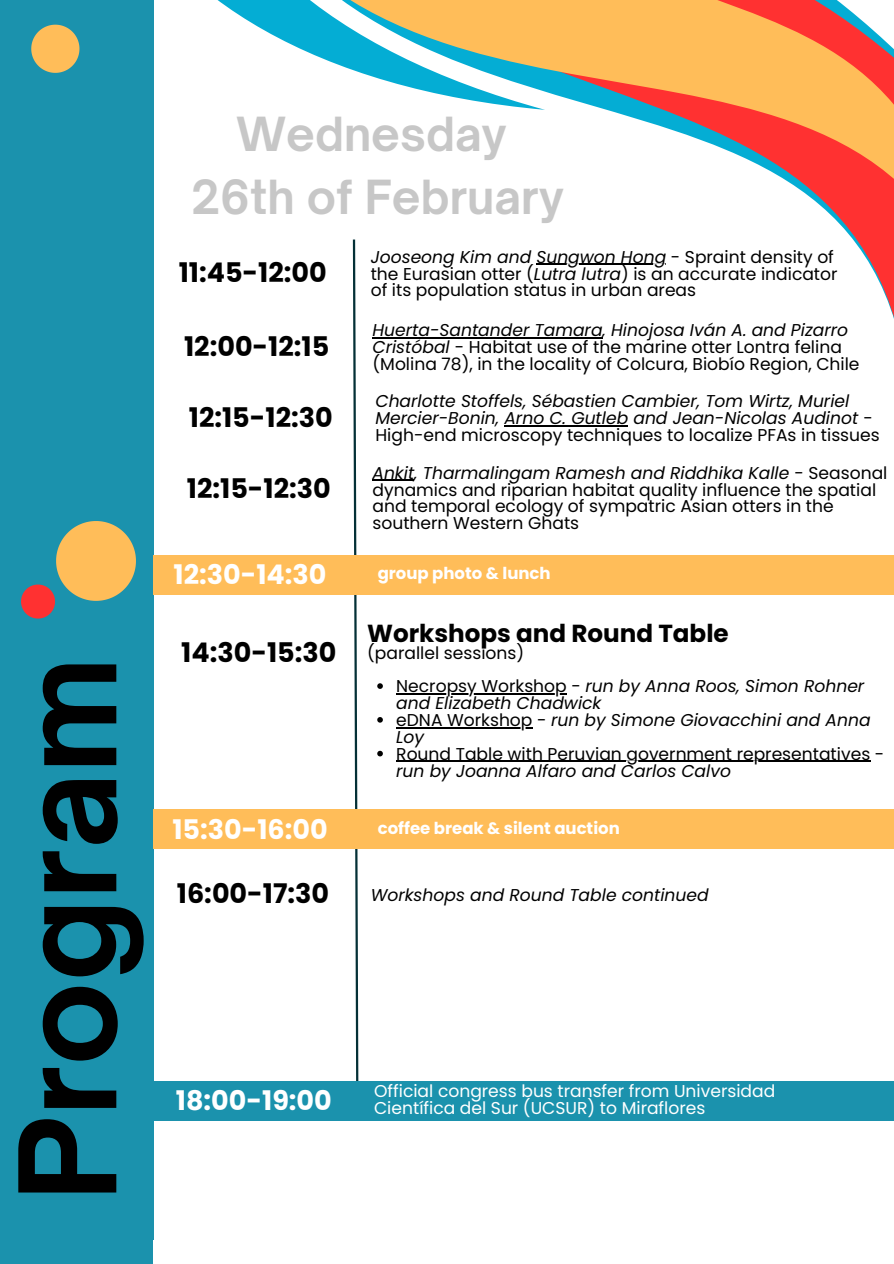
<style>
.page{position:relative;width:894px;height:1264px;background:#fff}
.page>*{position:absolute;margin:0;border:0;box-sizing:border-box;transform-origin:0 0}
.t1{font:700 128.4px "Open Sauce One";color:#000}
.t2{font:700 45px/63px "Open Sauce One";color:#c7c7c7;text-align:center}
.t3{font:700 27px "Poppins";color:#000}
.t4{font:700 27px "Poppins";color:#fff}
.t5{font:700 24.6px "Poppins";color:#000}
.t6{font:17.1px/16.8px "Poppins";color:#000}
.t7{font:italic 17.1px/16.8px "Poppins";color:#000}
.t8{font:17.1px/16.8px "Poppins";color:#fff}
.t9{font:700 16.5px "Poppins";color:#fff}
.s1{font-style:normal}
.s2{font-style:italic}
</style>
<div class="page">
<svg style="left:153px;top:0;width:740px;height:551px"></svg>
<svg style="left:153px;top:0;width:429px;height:204px"></svg>
<svg style="left:153px;top:0;width:355px;height:44px"></svg>
<div style="left:0;top:0;width:153px;height:1263px;background:#1b92ad"></div>
<svg style="left:21px;top:521px;width:115px;height:97px"></svg>
<svg style="left:31px;top:25px;width:48px;height:48px"></svg>
<svg style="left:377px;top:683px;width:6px;height:6px"></svg>
<hr style="left:396px;top:693px;width:170px;height:1px;background:#000">
<svg style="left:377px;top:717px;width:6px;height:5px"></svg>
<hr style="left:396px;top:727px;width:136px;height:1px;background:#000">
<svg style="left:377px;top:750px;width:6px;height:6px"></svg>
<hr style="left:396px;top:761px;width:474px;height:1px;background:#000">
<hr style="left:536px;top:264px;width:130px;height:1px;background:#000">
<svg style="left:351px;top:237px;width:8px;height:844px"></svg>
<div style="left:0;top:1081px;width:893px;height:40px;background:#1b92ad"></div>
<div style="left:153px;top:809px;width:740px;height:40px;background:#ffbd59"></div>
<div style="left:153px;top:554px;width:740px;height:40px;background:#ffbd59"></div>
<hr style="left:372px;top:337px;width:230px;height:1px;background:#000">
<hr style="left:504px;top:425px;width:124px;height:1px;background:#000">
<hr style="left:372px;top:480px;width:42px;height:1px;background:#000">
<p class="t1" style="left:-12px;top:1201px;width:546px;rotate:-90deg">Program</p>
<p class="t2" style="left:191px;top:103px;width:374px">Wednesday<br>26th of February</p>
<h5 class="t3" style="left:179px;top:254px;width:149px">11:45-12:00</h5>
<h3 class="t3" style="left:184px;top:327px;width:147px">12:00-12:15</h3>
<h4 class="t3" style="left:189px;top:398px;width:145px">12:15-12:30</h4>
<p class="t3" style="left:187px;top:470px;width:145px">12:15-12:30</p>
<h3 class="t7" style="left:370px;top:248px;width:464px">Jooseong Kim and Sungwon Hong <span class="s1">- Spraint density of</span></h3>
<h3 class="t6" style="left:370px;top:265px;width:468px">the Eurasian otter (<span class="s2">Lutra lutra</span>) is an accurate indicator of its population status in urban areas</h3>
<p class="t6" style="left:372px;top:322px;width:488px"><span class="s2">Huerta-Santander Tamara, Hinojosa Iván A. and Pizarro<br>Cristóbal</span> - Habitat use of the marine otter Lontra felina (Molina 78), in the locality of Colcura, Biobío Region, Chile</p>
<p class="t7" style="left:375px;top:393px;width:505px">Charlotte Stoffels, Sébastien Cambier, Tom Wirtz, Muriel<br>Mercier-Bonin, Arno C. Gutleb and Jean-Nicolas Audinot <span class="s1">-<br>High-end microscopy techniques to localize PFAs in tissues</span></p>
<h3 class="t6" style="left:372px;top:464px;width:516px"><span class="s2">Ankit, Tharmalingam Ramesh and Riddhika Kalle</span> - Seasonal dynamics and riparian habitat quality influence the spatial and temporal ecology of sympatric Asian otters in the southern Western Ghats</h3>
<p class="t4" style="left:173px;top:556px;width:154px">12:30-14:30</p>
<h2 class="t9" style="left:377px;top:562px;width:174px">group photo &amp; lunch</h2>
<h3 class="t3" style="left:181px;top:634px;width:157px">14:30-15:30</h3>
<h1 class="t5" style="left:367px;top:615px;width:363px">Workshops and Round Table</h1>
<h1 class="t6" style="left:367px;top:644px;width:158px">(parallel sessions)</h1>
<p class="t7" style="left:396px;top:678px;width:469px"><span class="s1">Necropsy Workshop -</span> run by Anna Roos, Simon Rohner and Elizabeth Chadwick</p>
<p class="t7" style="left:396px;top:711px;width:476px"><span class="s1">eDNA Workshop -</span> run by Simone Giovacchini and Anna<br>Loy</p>
<h3 class="t6" style="left:396px;top:745px;width:489px">Round Table with Peruvian government representatives - <span class="s2">run by Joanna Alfaro and Carlos Calvo</span></h3>
<p class="t4" style="left:172px;top:810px;width:157px">15:30-16:00</p>
<p class="t9" style="left:377px;top:816px;width:243px">coffee break &amp; silent auction</p>
<p class="t3" style="left:177px;top:875px;width:154px">16:00-17:30</p>
<h5 class="t7" style="left:370px;top:886px;width:339px">Workshops and Round Table continued</h5>
<p class="t4" style="left:176px;top:1081px;width:157px">18:00-19:00</p>
<p class="t8" style="left:374px;top:1082px;width:402px">Official congress bus transfer from Universidad<br>Científica del Sur (UCSUR) to Miraflores</p>
</div>
